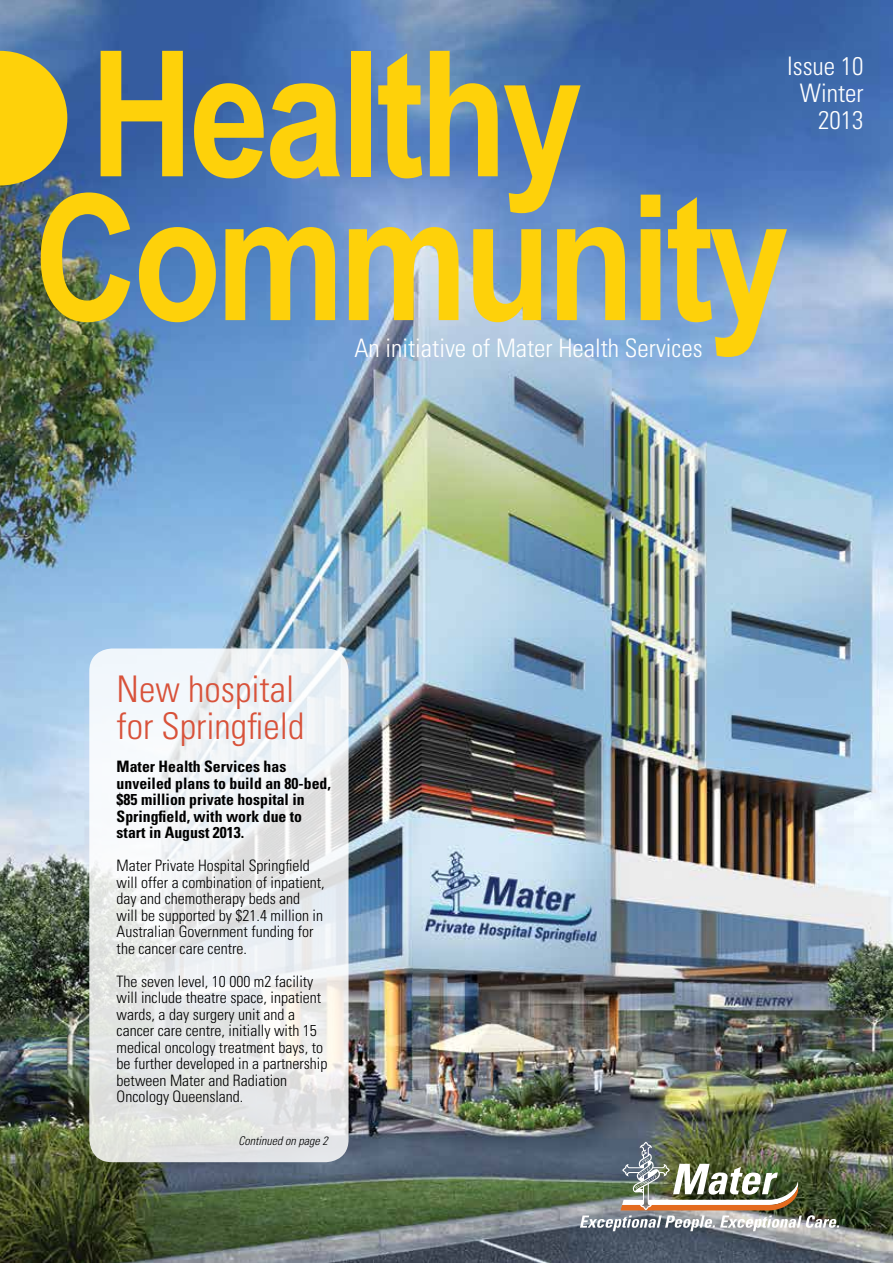
<style>
.page{position:relative;width:893px;height:1263px;background:#fff}
.page>*{position:absolute;margin:0;border:0;box-sizing:border-box;transform-origin:0 0}
.t1{font:300 condensed 36.75px/37.5px "Univers";color:#d8523a}
.t2{font:300 condensed 25.5px/27px "Univers";color:#fff;text-align:right}
.t3{font:300 condensed 15.75px/16.5px "Univers";color:#000}
.t4{font:700 condensed 15.75px/16.5px "Univers";color:#000}
.t5{font:italic 300 condensed 12px "Univers";color:#000}
</style>
<div class="page">
<img style="left:0;top:0;width:893px;height:1263px">
<svg style="left:89px;top:648px;width:260px;height:514px"></svg>
<svg style="left:101px;top:51px;width:82px;height:125px;background:#aaa049"></svg>
<svg style="left:194px;top:83px;width:70px;height:95px;background:#b6aa47"></svg>
<svg style="left:270px;top:83px;width:70px;height:95px;background:#beb14b"></svg>
<div style="left:351px;top:51px;width:20px;height:125px;background:#fed10a"></div>
<svg style="left:378px;top:53px;width:44px;height:125px;background:#b5af5e"></svg>
<svg style="left:430px;top:51px;width:68px;height:125px;background:#b4ad57"></svg>
<svg style="left:504px;top:85px;width:77px;height:128px;background:#9c9f6e"></svg>
<svg style="left:0;top:51px;width:67px;height:134px;background:#d7bb29"></svg>
<img style="left:41px;top:192px;width:89px;height:130px">
<svg style="left:139px;top:227px;width:77px;height:95px;background:#b3ae56"></svg>
<svg style="left:225px;top:227px;width:110px;height:93px;background:#bcb455"></svg>
<svg style="left:349px;top:227px;width:109px;height:93px;background:#dbc95e"></svg>
<svg style="left:473px;top:229px;width:68px;height:93px;background:#cebe53"></svg>
<svg style="left:557px;top:227px;width:68px;height:93px;background:#ccbe53"></svg>
<svg style="left:641px;top:195px;width:19px;height:125px;background:#edc91c"></svg>
<svg style="left:668px;top:197px;width:119px;height:160px;background:#aab184"></svg>
<img style="left:580px;top:1142px;width:259px;height:89px">
<h2 class="t2" style="left:354px;top:334px;width:350px">An initiative of Mater Health Services</h2>
<h2 class="t2" style="left:787px;top:52px;width:78px">Issue 10<br>Winter<br>2013</h2>
<h1 class="t1" style="left:117px;top:670px;width:189px">New hospital for Springfield</h1>
<p class="t4" style="left:117px;top:758px;width:216px">Mater Health Services has unveiled plans to build an 80-bed, $85 million private hospital in<br>Springfield, with work due to start in August 2013.</p>
<p class="t3" style="left:117px;top:857px;width:210px">Mater Private Hospital Springfield will offer a combination of inpatient, day and chemotherapy beds and will be supported by $21.4 million in Australian Government funding for the cancer care centre.</p>
<p class="t3" style="left:117px;top:973px;width:212px">The seven level, 10 000 m2 facility will include theatre space, inpatient wards, a day surgery unit and a cancer care centre, initially with 15 medical oncology treatment bays, to be further developed in a partnership between Mater and Radiation Oncology Queensland.</p>
<p class="t5" style="left:239px;top:1133px;width:91px">Continued on page 2</p>
</div>
